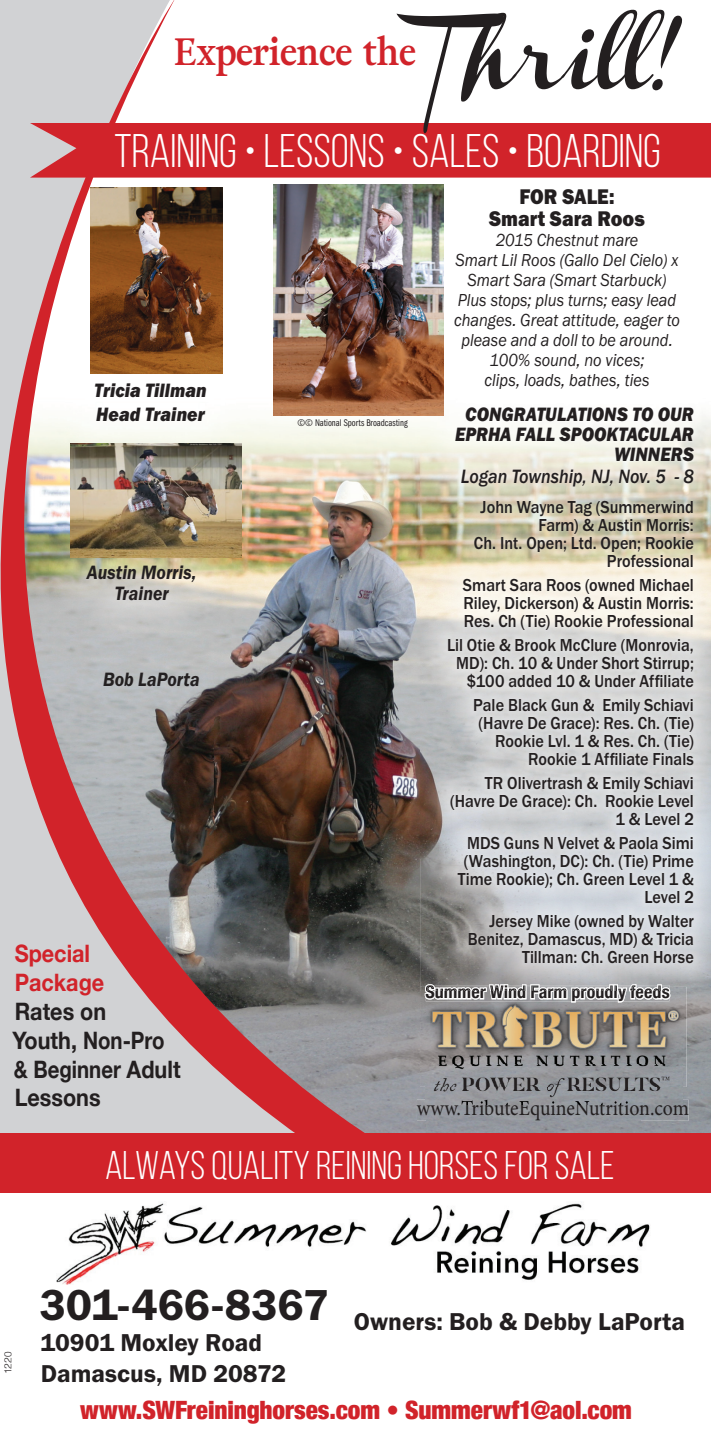
<style>
.page{position:relative;width:711px;height:1440px;background:#fff}
.page>*{position:absolute;margin:0;border:0;box-sizing:border-box;transform-origin:0 0}
.t1{font:47px "Bebas Neue";color:#fff}
.t2{font:44.8px "Franklin Gothic URW Dem";letter-spacing:-.01em;color:#231f20}
.t3{font:40px "Bebas Neue";color:#fff}
.t4{font:700 38px "Adriane Text";color:#d1232a;scale:.9 1}
.t5{font:25.2px/30.8px "Franklin Gothic URW Dem";letter-spacing:-.005em;color:#231f20}
.t6{font:900 condensed 25.2px "Helvetica Neue";letter-spacing:-.005em;color:#d1232a}
.t7{font:700 24px/28.8px "Helvetica Neue";color:#231f20;scale:.9 1}
.t8{font:700 24px/28.8px "Helvetica Neue";color:#d1232a;scale:.9 1}
.t9{font:22px "Minion Pro";color:#231f20;scale:.9 1}
.t10{font:22px/22px "Franklin Gothic URW Hea";color:#231f20;text-align:center;scale:.9 1}
.t11{font:20px/20px "Franklin Gothic URW Hea Ita";color:#231f20;scale:.9 1}
.t12{font:20px/21.4px "Franklin Gothic URW Dem Ita";color:#231f20;text-align:center;scale:.89 1}
.t13{font:20px "Franklin Gothic URW Med Ita";color:#231f20;scale:.9 1}
.t14{font:500 18px/18px "Franklin Gothic URW";letter-spacing:.005em;color:#231f20;text-align:right;scale:.9 1}
.t15{font:18px/20px "Franklin Gothic URW Boo Ita";color:#231f20;text-align:center;scale:.9 1}
.t16{font:700 condensed 18px "Helvetica Neue";letter-spacing:.005em;color:#231f20}
.t17{font:10px "Franklin Gothic URW Com Boo";color:#231f20}
.t18{font:300 10px "Helvetica";color:#231f20}
.s1{font-family:"Channel";font-weight:400;font-style:italic;font-size:64px;color:#231f20}
</style>
<div class="page">
<img style="left:641px;top:991px;width:70px;height:142px">
<img style="left:444px;top:1100px;width:245px;height:21px">
<img style="left:0;top:0;width:444px;height:1133px">
<img style="left:420px;top:991px;width:266px;height:96px">
<div style="left:30px;top:123px;width:681px;height:55px;background:#d1232a"></div>
<img style="left:56px;top:1203px;width:594px;height:81px">
<svg style="left:425px;top:991px;width:245px;height:11px"></svg>
<div style="left:0;top:1133px;width:711px;height:60px;background:#d1232a"></div>
<img style="left:65px;top:354px;width:171px;height:98px">
<img style="left:426px;top:1064px;width:257px;height:36px">
<img style="left:426px;top:1100px;width:257px;height:5px">
<img style="left:49px;top:527px;width:183px;height:111px">
<img style="left:71px;top:443px;width:170px;height:114px">
<img style="left:420px;top:416px;width:291px;height:575px">
<img style="left:420px;top:987px;width:266px;height:4px">
<img style="left:425px;top:984px;width:245px;height:7px">
<img style="left:426px;top:985px;width:104px;height:2px">
<img style="left:508px;top:987px;width:22px;height:4px">
<img style="left:530px;top:985px;width:139px;height:6px">
<img style="left:90px;top:187px;width:132px;height:186px">
<img style="left:273px;top:184px;width:171px;height:232px">
<h3 class="t4" style="left:174px;top:26px;width:597px">Experience the<span class="s1">Thrill!</span></h3>
<h1 class="t1" style="left:115px;top:125px;width:548px">TRAINING • LESSONS • SALES • BOARDING</h1>
<p class="t11" style="left:94px;top:378px;width:127px;line-height:24px">Tricia Tillman<br>Head Trainer</p>
<p class="t12" style="left:87px;top:561px;width:125px">Austin Morris,<br>Trainer</p>
<p class="t12" style="left:103px;top:668px;width:110px">Bob LaPorta</p>
<h3 class="t8" style="left:15px;top:940px;width:101px">Special<br>Package</h3>
<h3 class="t7" style="left:13px;top:998px;width:188px">Rates on<br>Youth, Non-Pro &amp; Beginner Adult<br>Lessons</h3>
<p class="t17" style="left:297px;top:418px;width:112px">©© National Sports Broadcasting</p>
<p class="t10" style="left:489px;top:185px;width:175px">FOR SALE:<br>Smart Sara Roos</p>
<p class="t15" style="left:454px;top:230px;width:253px">2015 Chestnut mare<br>Smart Lil Roos (Gallo Del Cielo) x<br>Smart Sara (Smart Starbuck)<br>Plus stops; plus turns; easy lead changes. Great attitude, eager to please and a doll to be around.<br>100% sound, no vices;<br>clips, loads, bathes, ties</p>
<p class="t11" style="left:455px;top:404px;width:267px;text-align:right">CONGRATULATIONS TO OUR<br>EPRHA FALL SPOOKTACULAR<br>WINNERS</p>
<p class="t13" style="left:461px;top:464px;width:260px">Logan Township, NJ, Nov. 5 - 8</p>
<p class="t14" style="left:474px;top:498px;width:246px">John Wayne Tag (Summerwind<br>Farm) &amp; Austin Morris:<br>Ch. Int. Open; Ltd. Open; Rookie<br>Professional</p>
<p class="t14" style="left:463px;top:576px;width:258px;text-align:justify">Smart Sara Roos (owned Michael Riley, Dickerson) &amp; Austin Morris:<br>Res. Ch (Tie) Rookie Professional</p>
<p class="t14" style="left:447px;top:636px;width:276px">Lil Otie &amp; Brook McClure (Monrovia,<br>MD): Ch. 10 &amp; Under Short Stirrup; $100 added 10 &amp; Under Affiliate</p>
<p class="t14" style="left:473px;top:696px;width:247px">Pale Black Gun &amp; Emily Schiavi (Havre De Grace): Res. Ch. (Tie)<br>Rookie Lvl. 1 &amp; Res. Ch. (Tie)<br>Rookie 1 Affiliate Finals</p>
<p class="t14" style="left:450px;top:774px;width:273px">TR Olivertrash &amp; Emily Schiavi (Havre De Grace): Ch. Rookie Level<br>1 &amp; Level 2</p>
<p class="t14" style="left:458px;top:834px;width:264px">MDS Guns N Velvet &amp; Paola Simi (Washington, DC): Ch. (Tie) Prime<br>Time Rookie); Ch. Green Level 1 &amp;<br>Level 2</p>
<p class="t14" style="left:468px;top:912px;width:253px">Jersey Mike (owned by Walter<br>Benitez, Damascus, MD) &amp; Tricia<br>Tillman: Ch. Green Horse</p>
<p class="t16" style="left:425px;top:977px;width:246px">Summer Wind Farm proudly feeds</p>
<p class="t9" style="left:417px;top:1094px;width:304px">www.TributeEquineNutrition.com</p>
<h3 class="t3" style="left:105px;top:1144px;width:511px">ALWAYS QUALITY REINING HORSES FOR SALE</h3>
<p class="t18" style="left:0;top:1374px;width:24px;rotate:-90deg">1220</p>
<h2 class="t2" style="left:40px;top:1278px;width:291px">301-466-8367</h2>
<h3 class="t5" style="left:40px;top:1327px;width:247px">10901 Moxley Road<br>Damascus, MD 20872</h3>
<h3 class="t5" style="left:354px;top:1306px;width:333px">Owners: Bob &amp; Debby LaPorta</h3>
<h3 class="t6" style="left:80px;top:1389px;width:553px">www.SWFreininghorses.com • Summerwf1@aol.com</h3>
</div>
